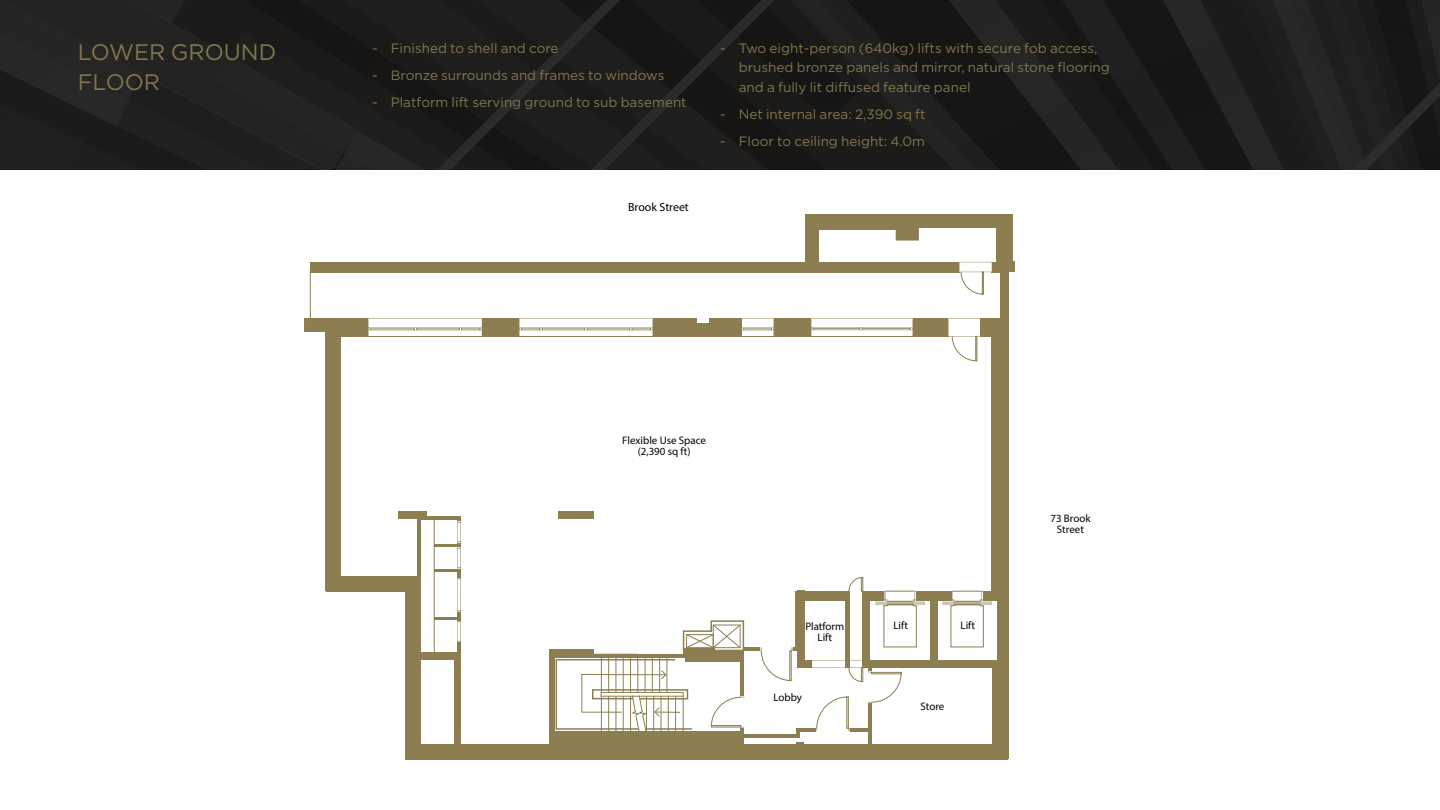
<style>
.page{position:relative;width:1440px;height:810px;background:#fff}
.page>*{position:absolute;margin:0;border:0;box-sizing:border-box;transform-origin:0 0}
.t1{font:22.5px/30px "Gotham";color:#84754e}
.t2{font:13.5px/19.5px "Gotham";color:#84754e}
.t3{font:11.93px "Myriad Pro";color:#000}
.t4{font:10.95px/10.9px "Myriad Pro";color:#000;text-align:center}
</style>
<div class="page">
<svg style="left:0;top:0;width:1440px;height:170px;background:#1e1d1c"></svg>
<hr style="left:457px;top:642px;width:4px;height:12px;background:#8c7e50">
<hr style="left:434px;top:617px;width:25px;height:3px;background:#8c7e50">
<hr style="left:434px;top:569px;width:25px;height:3px;background:#8c7e50">
<hr style="left:434px;top:544px;width:25px;height:3px;background:#8c7e50">
<hr style="left:417px;top:516px;width:3px;height:62px;background:#8c7e50">
<hr style="left:419px;top:516px;width:42px;height:4px;background:#8c7e50">
<svg style="left:457px;top:520px;width:4px;height:122px"></svg>
<div style="left:997px;top:565px;width:11px;height:194px;background:#8c7e50"></div>
<div style="left:991px;top:318px;width:17px;height:275px;background:#8c7e50"></div>
<div style="left:326px;top:324px;width:15px;height:267px;background:#8c7e50"></div>
<div style="left:326px;top:576px;width:94px;height:15px;background:#8c7e50"></div>
<div style="left:405px;top:744px;width:603px;height:15px;background:#8c7e50"></div>
<div style="left:405px;top:576px;width:15px;height:183px;background:#8c7e50"></div>
<div style="left:310px;top:262px;width:650px;height:10px;background:#8c7e50"></div>
<div style="left:992px;top:262px;width:16px;height:10px;background:#8c7e50"></div>
<div style="left:1000px;top:267px;width:8px;height:55px;background:#8c7e50"></div>
<div style="left:1001px;top:263px;width:8px;height:55px;background:#8c7e50"></div>
<div style="left:996px;top:215px;width:17px;height:55px;background:#8c7e50"></div>
<div style="left:1004px;top:261px;width:11px;height:11px;background:#8c7e50"></div>
<div style="left:398px;top:512px;width:29px;height:7px;background:#8c7e50"></div>
<div style="left:558px;top:512px;width:36px;height:7px;background:#8c7e50"></div>
<div style="left:805px;top:215px;width:208px;height:13px;background:#8c7e50"></div>
<div style="left:805px;top:217px;width:107px;height:13px;background:#8c7e50"></div>
<div style="left:805px;top:219px;width:14px;height:45px;background:#8c7e50"></div>
<div style="left:896px;top:225px;width:23px;height:16px;background:#8c7e50"></div>
<div style="left:993px;top:666px;width:8px;height:80px;background:#8c7e50"></div>
<div style="left:709px;top:318px;width:239px;height:18px;background:#8c7e50"></div>
<div style="left:981px;top:318px;width:27px;height:18px;background:#8c7e50"></div>
<svg style="left:811px;top:318px;width:101px;height:18px;background:#f1f0eb"></svg>
<div style="left:340px;top:318px;width:357px;height:18px;background:#8c7e50"></div>
<div style="left:304px;top:318px;width:336px;height:14px;background:#8c7e50"></div>
<hr style="left:741px;top:728px;width:3px;height:19px;background:#8c7e50">
<div style="left:549px;top:654px;width:5px;height:92px;background:#8c7e50"></div>
<hr style="left:741px;top:651px;width:3px;height:45px;background:#8c7e50">
<svg style="left:711px;top:696px;width:33px;height:33px"></svg>
<svg style="left:959px;top:262px;width:33px;height:33px"></svg>
<svg style="left:948px;top:318px;width:33px;height:43px"></svg>
<hr style="left:868px;top:703px;width:4px;height:44px;background:#8c7e50">
<hr style="left:797px;top:728px;width:19px;height:3px;background:#8c7e50">
<hr style="left:742px;top:734px;width:58px;height:3px;background:#8c7e50">
<div style="left:797px;top:742px;width:7px;height:9px;background:#8c7e50"></div>
<hr style="left:744px;top:648px;width:16px;height:3px;background:#8c7e50">
<div style="left:549px;top:649px;width:45px;height:7px;background:#8c7e50"></div>
<div style="left:552px;top:731px;width:191px;height:21px;background:#8c7e50"></div>
<div style="left:685px;top:650px;width:57px;height:12px;background:#8c7e50"></div>
<div style="left:683px;top:649px;width:32px;height:6px;background:#8c7e50"></div>
<hr style="left:549px;top:654px;width:138px;height:4px;background:#8c7e50">
<svg style="left:760px;top:648px;width:37px;height:33px"></svg>
<div style="left:863px;top:591px;width:21px;height:9px;background:#8c7e50"></div>
<div style="left:795px;top:591px;width:54px;height:9px;background:#8c7e50"></div>
<div style="left:863px;top:591px;width:7px;height:73px;background:#8c7e50"></div>
<div style="left:930px;top:597px;width:8px;height:67px;background:#8c7e50"></div>
<hr style="left:845px;top:596px;width:4px;height:72px;background:#8c7e50">
<div style="left:916px;top:591px;width:35px;height:9px;background:#8c7e50"></div>
<hr style="left:876px;top:601px;width:49px;height:2px;background:#8c7e50">
<hr style="left:876px;top:603px;width:49px;height:2px;background:#8c7e50">
<div style="left:797px;top:591px;width:7px;height:77px;background:#8c7e50"></div>
<div style="left:797px;top:660px;width:15px;height:8px;background:#8c7e50"></div>
<div style="left:795px;top:591px;width:8px;height:58px;background:#8c7e50"></div>
<div style="left:983px;top:591px;width:21px;height:9px;background:#8c7e50"></div>
<div style="left:863px;top:661px;width:139px;height:7px;background:#8c7e50"></div>
<hr style="left:943px;top:601px;width:49px;height:2px;background:#8c7e50">
<hr style="left:943px;top:603px;width:49px;height:2px;background:#8c7e50">
<svg style="left:950px;top:591px;width:34px;height:56px"></svg>
<svg style="left:883px;top:591px;width:34px;height:56px"></svg>
<hr style="left:434px;top:518px;width:1px;height:135px;background:#8c7e50">
<svg style="left:812px;top:660px;width:90px;height:71px"></svg>
<svg style="left:848px;top:577px;width:15px;height:15px"></svg>
<svg style="left:555px;top:658px;width:134px;height:73px"></svg>
<hr style="left:645px;top:728px;width:47px;height:2px;background:#8c7e50">
<hr style="left:310px;top:269px;width:1px;height:52px;background:#8c7e50">
<hr style="left:813px;top:329px;width:47px;height:1px;background:#8c7e50">
<hr style="left:862px;top:329px;width:48px;height:1px;background:#8c7e50">
<svg style="left:519px;top:318px;width:134px;height:18px;background:#f0efe9"></svg>
<hr style="left:542px;top:329px;width:43px;height:1px;background:#8c7e50">
<svg style="left:742px;top:318px;width:32px;height:18px"></svg>
<div style="left:683px;top:323px;width:30px;height:13px;background:#8c7e50"></div>
<div style="left:418px;top:653px;width:43px;height:7px;background:#8c7e50"></div>
<div style="left:454px;top:653px;width:7px;height:93px;background:#8c7e50"></div>
<hr style="left:587px;top:329px;width:43px;height:1px;background:#8c7e50">
<svg style="left:368px;top:318px;width:114px;height:18px;background:#f1efe9"></svg>
<hr style="left:370px;top:329px;width:44px;height:1px;background:#8c7e50">
<hr style="left:417px;top:329px;width:42px;height:1px;background:#8c7e50">
<svg style="left:682px;top:620px;width:63px;height:31px"></svg>
<h1 class="t1" style="left:78px;top:36px;width:200px">LOWER GROUND<br>FLOOR</h1>
<p class="t2" style="left:372px;top:38px;width:188px">- Finished to shell and core</p>
<p class="t2" style="left:372px;top:65px;width:294px">- Bronze surrounds and frames to windows</p>
<p class="t2" style="left:372px;top:92px;width:316px">- Platform lift serving ground to sub basement</p>
<p class="t3" style="left:628px;top:200px;width:62px">Brook Street</p>
<p class="t2" style="left:739px;top:38px;width:373px;text-indent:-19px">- Two eight-person (640kg) lifts with secure fob access, brushed bronze panels and mirror, natural stone flooring and a fully lit diffused feature panel</p>
<p class="t2" style="left:720px;top:104px;width:207px">- Net internal area: 2,390 sq ft</p>
<p class="t2" style="left:720px;top:131px;width:207px">- Floor to ceiling height: 4.0m</p>
<p class="t4" style="left:622px;top:435px;width:85px">Flexible Use Space (2,390 sq ft)</p>
<p class="t4" style="left:805px;top:620px;width:41px">Platform<br>Lift</p>
<p class="t4" style="left:893px;top:620px;width:16px">Lift</p>
<p class="t4" style="left:961px;top:620px;width:16px">Lift</p>
<p class="t4" style="left:774px;top:692px;width:30px">Lobby</p>
<p class="t4" style="left:921px;top:700px;width:25px">Store</p>
<p class="t4" style="left:1050px;top:513px;width:42px">73 Brook<br>Street</p>
</div>
